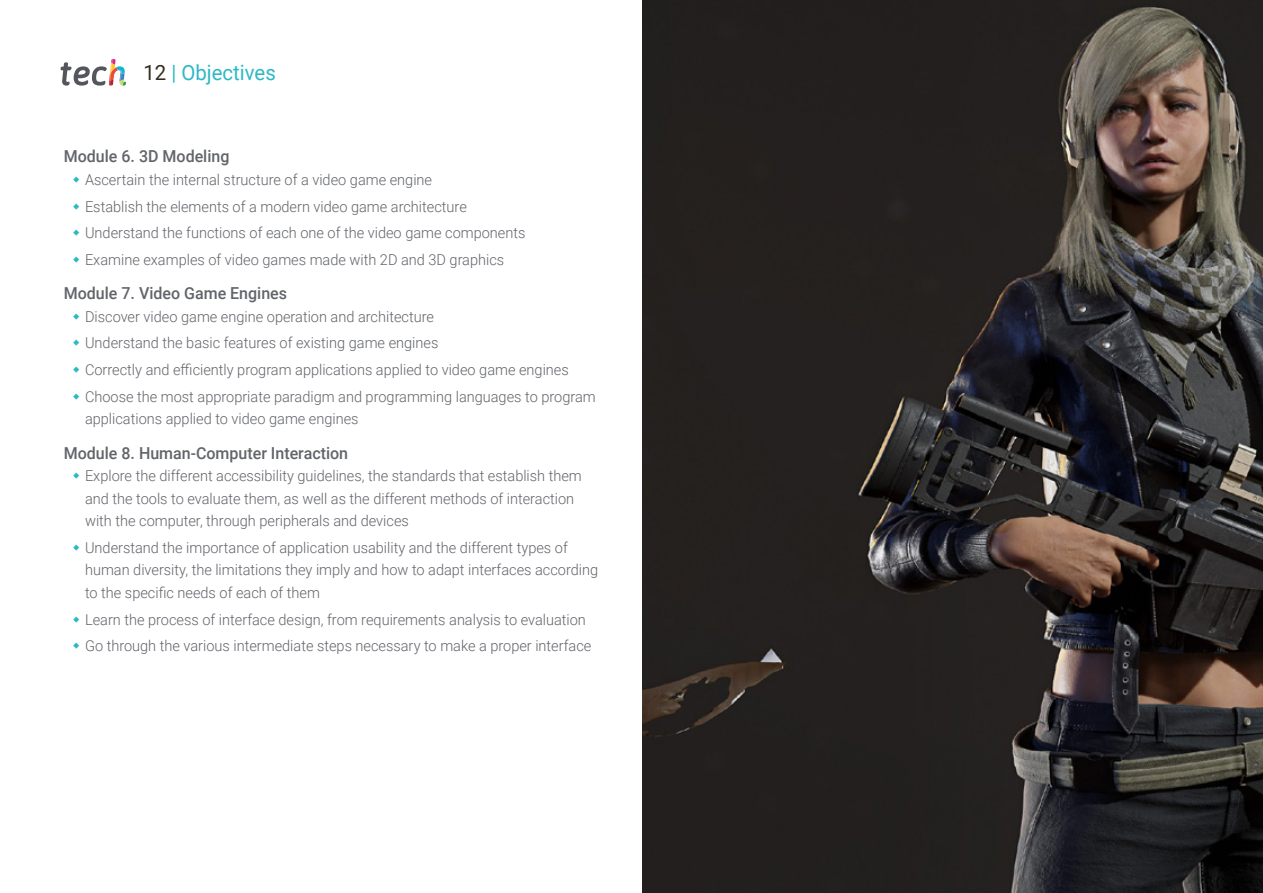
<style>
.page{position:relative;width:1263px;height:893px;background:#fff}
.page>*{position:absolute;margin:0;border:0;box-sizing:border-box;transform-origin:0 0}
.t1{font:21px "Roboto";color:#2db8c5}
.t2{font:500 16.5px "Roboto";color:#61646a}
.t3{font:300 15px/26.7px "Roboto";color:#61646a}
.s1{color:#312e20}
</style>
<div class="page">
<svg style="left:61px;top:59px;width:65px;height:27px"></svg>
<img style="left:642px;top:0;width:621px;height:893px">
<h1 class="t1" style="left:144px;top:57px;width:134px"><span class="s1">12</span> | Objectives</h1>
<p class="t2" style="left:64px;top:145px;width:167px">Module 6. 3D Modeling</p>
<p class="t3" style="left:85px;top:166px;width:442px">Ascertain the internal structure of a video game engine<br>Establish the elements of a modern video game architecture Understand the functions of each one of the video game components Examine examples of video games made with 2D and 3D graphics</p>
<p class="t2" style="left:64px;top:282px;width:225px">Module 7. Video Game Engines</p>
<p class="t3" style="left:85px;top:302px;width:512px">Discover video game engine operation and architecture<br>Understand the basic features of existing game engines<br>Correctly and efficiently program applications applied to video game engines Choose the most appropriate paradigm and programming languages to program</p>
<p class="t3" style="left:85px;top:405px;width:275px">applications applied to video game engines</p>
<p class="t2" style="left:64px;top:441px;width:286px">Module 8. Human-Computer Interaction</p>
<p class="t3" style="left:85px;top:464px;width:498px;line-height:22.5px">Explore the different accessibility guidelines, the standards that establish them and the tools to evaluate them, as well as the different methods of interaction with the computer, through peripherals and devices</p>
<p class="t3" style="left:85px;top:536px;width:515px;line-height:22.5px">Understand the importance of application usability and the different types of human diversity, the limitations they imply and how to adapt interfaces according to the specific needs of each of them</p>
<p class="t3" style="left:85px;top:605px;width:508px">Learn the process of interface design, from requirements analysis to evaluation<br>Go through the various intermediate steps necessary to make a proper interface</p>
</div>
